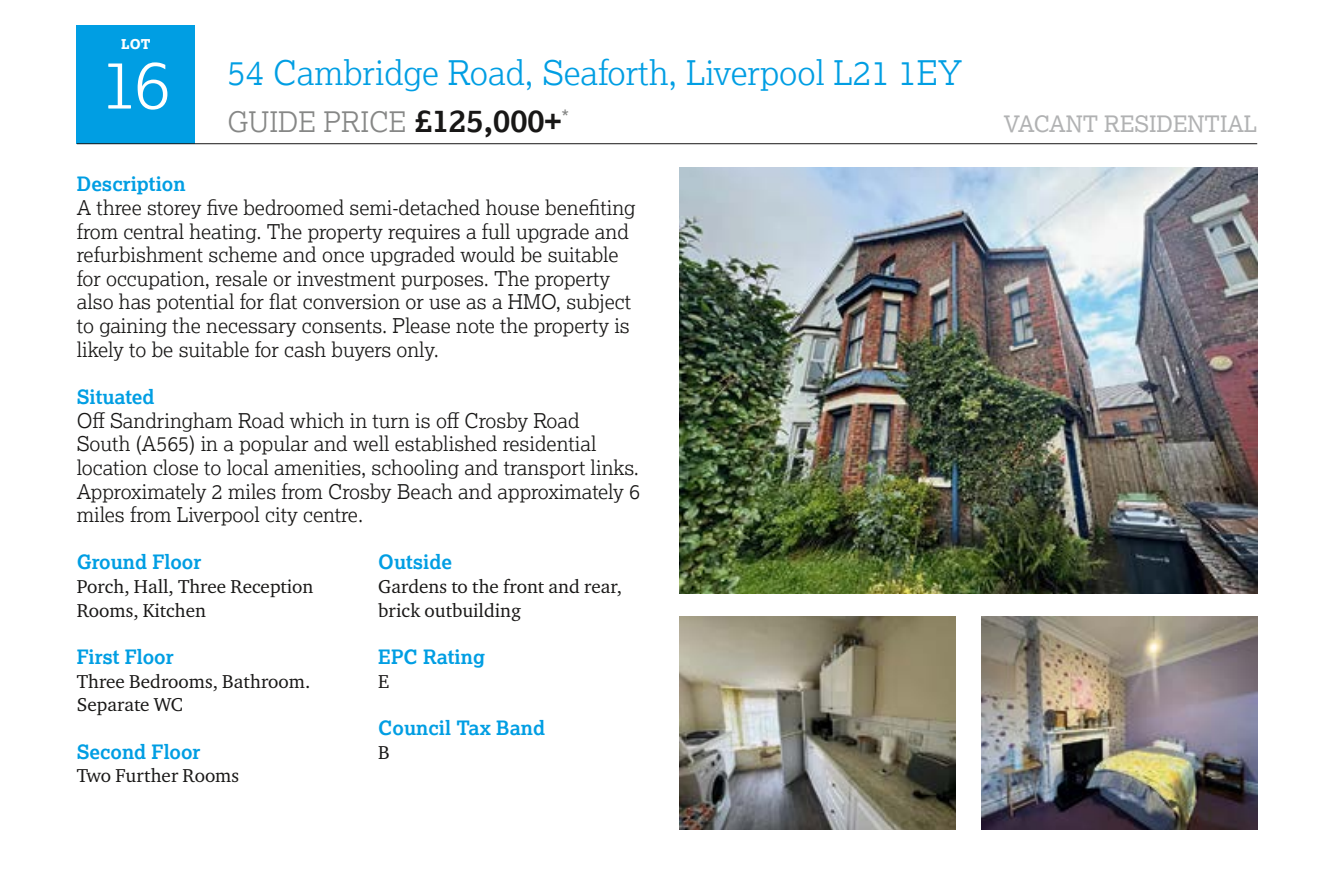
<style>
.page{position:relative;width:1337px;height:887px;background:#fff}
.page>*{position:absolute;margin:0;border:0;box-sizing:border-box;transform-origin:0 0}
.t1{font:300 67.5px "Lexia";color:#fff}
.t2{font:300 33.75px "Lexia";color:#009ee3}
.t3{font:300 28.12px "Lexia";color:#868786}
.t4{font:22.5px "Lexia";color:#b1b2b3}
.t5{font:300 20.25px/23.6px "Lexia";color:#181716}
.t6{font:20.25px "Lexia";color:#868786}
.t7{font:700 19.8px "Lexia";color:#009ee3}
.t8{font:19.12px/23.6px "Charter ITC Pro";color:#181716}
.t9{font:800 13.5px "Lexia";color:#fff}
.s1{font-weight:700;font-size:31.5px;color:#181716}
</style>
<div class="page">
<div style="left:77px;top:26px;width:118px;height:118px;background:#009ee3"></div>
<hr style="left:77px;top:143px;width:1180px;height:1px;background:#181716">
<img style="left:679px;top:616px;width:276px;height:213px">
<img style="left:981px;top:616px;width:276px;height:213px">
<img style="left:679px;top:168px;width:578px;height:425px">
<p class="t9" style="left:121px;top:36px;width:31px">LOT</p>
<h1 class="t1" style="left:101px;top:41px;width:71px">16</h1>
<h2 class="t2" style="left:227px;top:51px;width:736px">54 Cambridge Road, Seaforth, Liverpool L21 1EY</h2>
<h3 class="t3" style="left:227px;top:104px;width:335px">GUIDE PRICE <span class="s1">£125,000+</span></h3>
<p class="t4" style="left:1003px;top:110px;width:255px">VACANT RESIDENTIAL</p>
<p class="t6" style="left:561px;top:105px;width:9px">*</p>
<p class="t7" style="left:77px;top:172px;width:110px">Description</p>
<p class="t5" style="left:77px;top:195px;width:560px">A three storey five bedroomed semi-detached house benefiting from central heating. The property requires a full upgrade and refurbishment scheme and once upgraded would be suitable for occupation, resale or investment purposes. The property also has potential for flat conversion or use as a HMO, subject to gaining the necessary consents. Please note the property is likely to be suitable for cash buyers only.</p>
<p class="t7" style="left:77px;top:384px;width:79px">Situated</p>
<p class="t5" style="left:77px;top:408px;width:565px">Off Sandringham Road which in turn is off Crosby Road<br>South (A565) in a popular and well established residential location close to local amenities, schooling and transport links.<br>Approximately 2 miles from Crosby Beach and approximately 6 miles from Liverpool city centre.</p>
<p class="t7" style="left:77px;top:550px;width:126px">Ground Floor</p>
<p class="t8" style="left:77px;top:574px;width:238px">Porch, Hall, Three Reception<br>Rooms, Kitchen</p>
<p class="t7" style="left:77px;top:644px;width:98px">First Floor</p>
<p class="t8" style="left:77px;top:669px;width:235px">Three Bedrooms, Bathroom.<br>Separate WC</p>
<p class="t7" style="left:77px;top:739px;width:125px">Second Floor</p>
<p class="t8" style="left:77px;top:763px;width:164px">Two Further Rooms</p>
<p class="t7" style="left:378px;top:550px;width:75px">Outside</p>
<p class="t8" style="left:378px;top:574px;width:245px">Gardens to the front and rear, brick outbuilding</p>
<p class="t7" style="left:378px;top:644px;width:108px">EPC Rating</p>
<p class="t8" style="left:378px;top:669px;width:13px">E</p>
<p class="t7" style="left:378px;top:715px;width:168px">Council Tax Band</p>
<p class="t8" style="left:378px;top:740px;width:13px">B</p>
</div>
